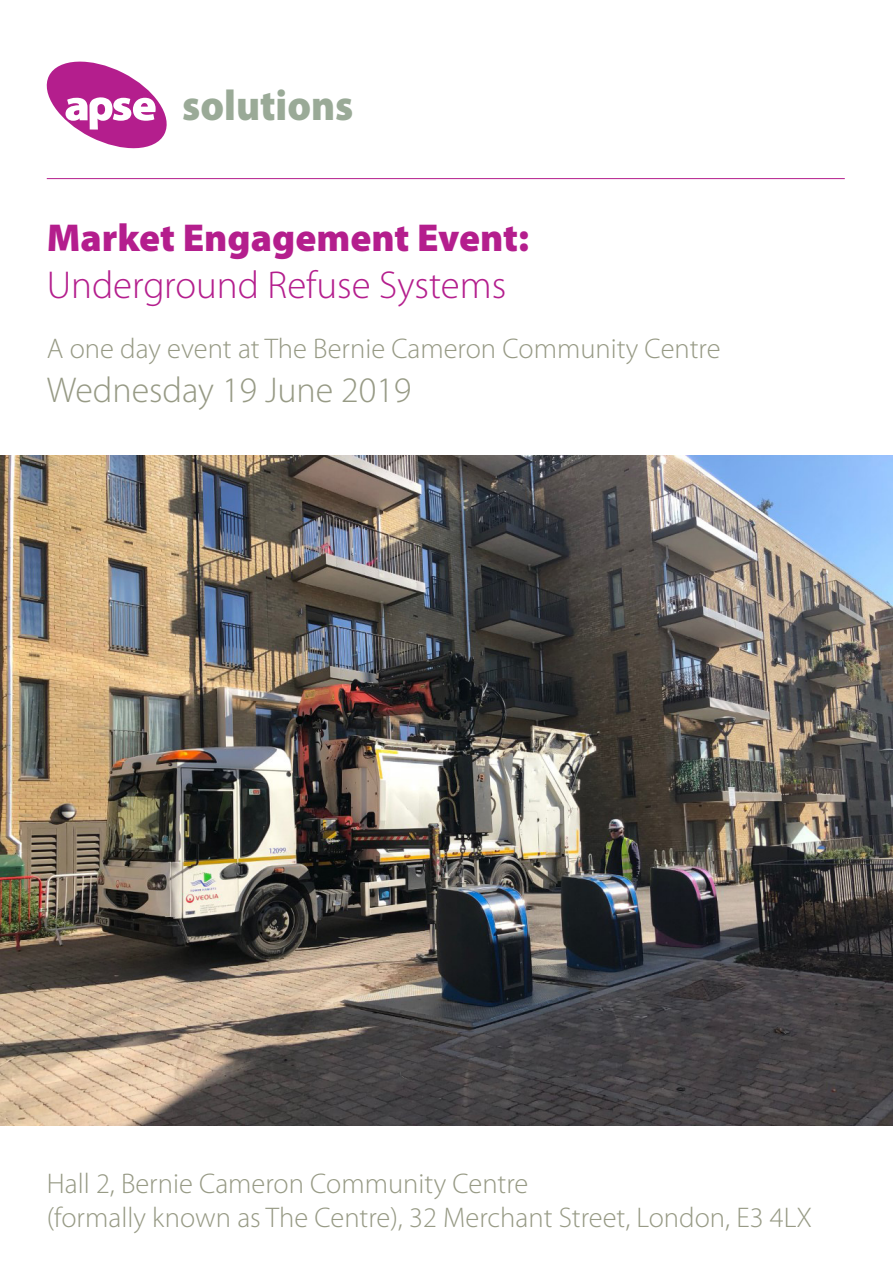
<style>
.page{position:relative;width:893px;height:1263px;background:#fff}
.page>*{position:absolute;margin:0;border:0;box-sizing:border-box;transform-origin:0 0}
.t1{font:900 43.05px "Myriad Pro";color:#9aaa97;scale:.94 1}
.t2{font:300 39px "Myriad Pro";color:#b41e8d}
.t3{font:900 39px "Myriad Pro";color:#b41e8d}
.t4{font:300 36px "Myriad Pro";color:#979a85}
.t5{font:300 28.5px "Myriad Pro";color:#979a85}
</style>
<div class="page">
<img style="left:0;top:455px;width:892px;height:670px">
<hr style="left:47px;top:178px;width:798px;height:1px;background:#b41e8d">
<svg style="left:47px;top:62px;width:120px;height:87px"></svg>
<h1 class="t1" style="left:182px;top:77px;width:184px">solutions</h1>
<p class="t3" style="left:47px;top:212px;width:484px">Market Engagement Event:</p>
<p class="t2" style="left:47px;top:263px;width:461px">Underground Refuse Systems</p>
<p class="t5" style="left:47px;top:333px;width:675px">A one day event at The Bernie Cameron Community Centre</p>
<p class="t4" style="left:47px;top:370px;width:366px">Wednesday 19 June 2019</p>
<p class="t5" style="left:47px;top:1168px;width:483px">Hall 2, Bernie Cameron Community Centre</p>
<p class="t5" style="left:47px;top:1202px;width:767px">(formally known as The Centre), 32 Merchant Street, London, E3 4LX</p>
</div>
